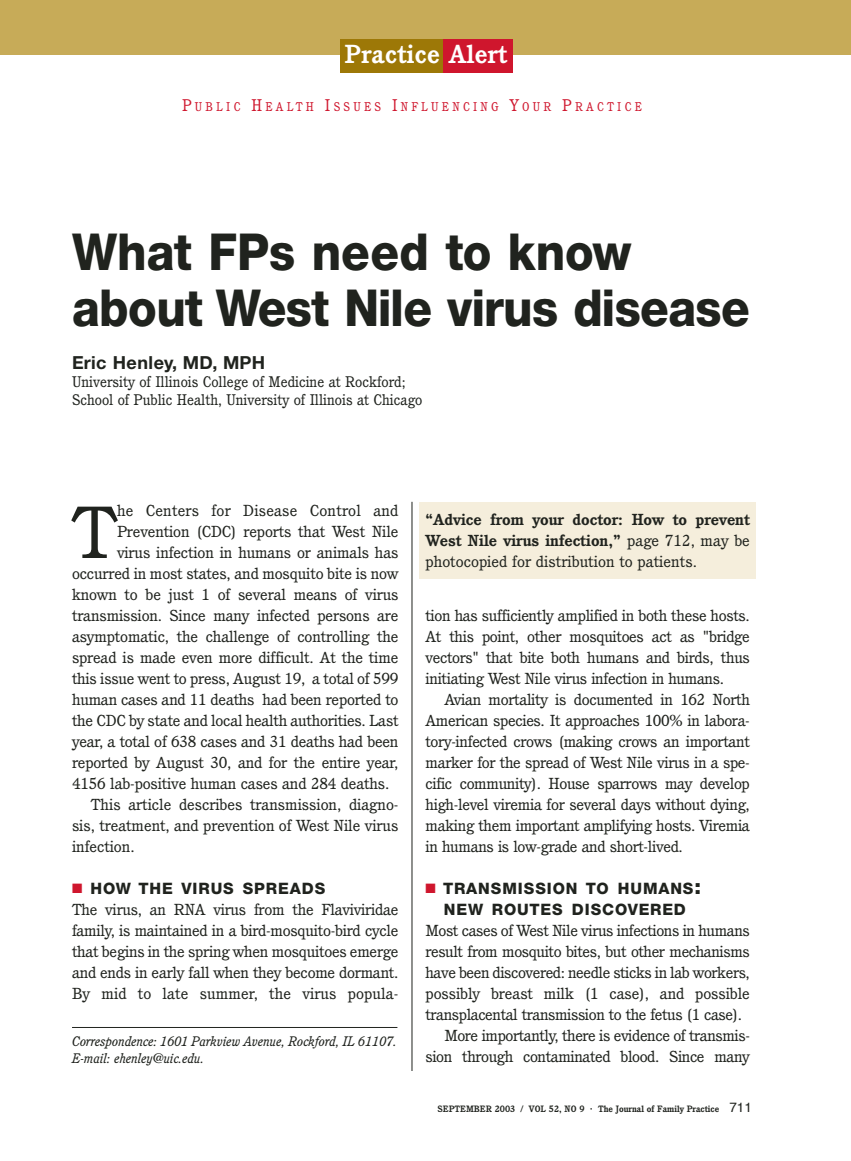
<style>
.page{position:relative;width:851px;height:1161px;background:#fff}
.page>*{position:absolute;margin:0;border:0;box-sizing:border-box;transform-origin:0 0}
.t1{font:71.85px "Cushing";color:#20231e;scale:1.06 1}
.t2{font:800 51px/55.5px "Helvetica Neue";letter-spacing:-.015em;color:#20231e;scale:.92 1}
.t3{font:700 25.5px "Cushing";letter-spacing:.015em;color:#fff}
.t4{font:700 18px "Helvetica Neue";letter-spacing:.02em;color:#20231e}
.t5{font:800 15.75px/21px "Helvetica Neue";letter-spacing:.06em;color:#20231e;text-align:center}
.t6{font:15.6px/21px "Cushing";letter-spacing:-.015em;color:#20231e;text-align:justify;scale:1.06 1}
.t7{font:700 15.6px/21px "Cushing";color:#20231e;text-align:justify;scale:1.06 1}
.t8{font:15.6px "Cushing";letter-spacing:.01em;color:#20231e;scale:1.06 1}
.t9{font:15px/18px "Cushing";color:#20231e}
.t10{font:italic 13.5px/16.5px "Cushing";color:#20231e}
.t11{font:12.3px "Cushing";letter-spacing:.275em;color:#cf162d;scale:.95 1}
.t12{font:700 9px "Cushing";color:#20231e}
.s1{font-size:16.5px}
.s2{color:#cf162d}
.s3{font-weight:400}
.s4{font-size:21px}
.s5{font-size:10.5px}
.s6{font-family:"Helvetica";font-weight:400;font-size:13.5px}
</style>
<div class="page">
<div style="left:419px;top:502px;width:336px;height:77px;background:#f5eedc"></div>
<div style="left:0;top:0;width:850px;height:55px;background:#c7ab58"></div>
<div style="left:340px;top:39px;width:105px;height:33px;background:#9d7807"></div>
<div style="left:443px;top:39px;width:70px;height:33px;background:#cf162d"></div>
<hr style="left:411px;top:502px;width:1px;height:569px;background:#20231e">
<hr style="left:72px;top:1027px;width:325px;height:1px;background:#20231e">
<h3 class="t3" style="left:344px;top:44px;width:164px">Practice Alert</h3>
<p class="t11" style="left:182px;top:102px;width:485px"><span class="s1">P</span>UBLIC <span class="s1">H</span>EALTH <span class="s1">I</span>SSUES <span class="s1">I</span>NFLUENCING <span class="s1">Y</span>OUR <span class="s1">P</span>RACTICE</p>
<h2 class="t2" style="left:72px;top:229px;width:738px">What FPs need to know about West Nile virus disease</h2>
<p class="t4" style="left:72px;top:357px;width:194px">Eric Henley, MD, MPH</p>
<p class="t9" style="left:72px;top:374px;width:352px">University of Illinois College of Medicine at Rockford;<br>School of Public Health, University of Illinois at Chicago</p>
<h1 class="t1" style="left:72px;top:504px;width:44px">T</h1>
<p class="t8" style="left:117px;top:504px;width:267px">he Centers for Disease Control and</p>
<p class="t6" style="left:117px;top:522px;width:267px">Prevention (CDC) reports that West Nile</p>
<p class="t6" style="left:117px;top:543px;width:267px">virus infection in humans or animals has</p>
<p class="t6" style="left:72px;top:564px;width:309px">occurred in most states, and mosquito bite is now</p>
<p class="t6" style="left:72px;top:585px;width:309px">known to be just 1 of several means of virus</p>
<p class="t6" style="left:72px;top:606px;width:309px">transmission. Since many infected persons are</p>
<p class="t6" style="left:72px;top:627px;width:309px">asymptomatic, the challenge of controlling the</p>
<p class="t6" style="left:72px;top:648px;width:309px">spread is made even more difficult. At the time</p>
<p class="t6" style="left:72px;top:669px;width:309px">this issue went to press, August 19, a total of 599</p>
<p class="t6" style="left:72px;top:690px;width:309px">human cases and 11 deaths had been reported to</p>
<p class="t6" style="left:72px;top:711px;width:309px">the CDC by state and local health authorities. Last</p>
<p class="t6" style="left:72px;top:732px;width:309px">year, a total of 638 cases and 31 deaths had been</p>
<p class="t6" style="left:72px;top:753px;width:309px">reported by August 30, and for the entire year,</p>
<p class="t6" style="left:72px;top:774px;width:301px">4156 lab-positive human cases and 284 deaths.</p>
<p class="t6" style="left:91px;top:795px;width:291px">This article describes transmission, diagno-</p>
<p class="t6" style="left:72px;top:816px;width:309px">sis, treatment, and prevention of West Nile virus</p>
<p class="t6" style="left:72px;top:837px;width:61px">infection.</p>
<p class="t5" style="left:72px;top:879px;width:255px"><span class="s2">■</span> HOW THE VIRUS SPREADS</p>
<p class="t6" style="left:72px;top:900px;width:309px">The virus, an RNA virus from the Flaviviridae family, is maintained in a bird-mosquito-bird cycle that begins in the spring when mosquitoes emerge and ends in early fall when they become dormant.<br>By mid to late summer, the virus popula-</p>
<p class="t10" style="left:72px;top:1034px;width:326px">Correspondence: 1601 Parkview Avenue, Rockford, IL 61107.<br>E-mail: ehenley@uic.edu.</p>
<p class="t7" style="left:425px;top:510px;width:307px">“Advice from your doctor: How to prevent West Nile virus infection,” <span class="s3">page 712, may be photocopied for distribution to patients.</span></p>
<p class="t6" style="left:425px;top:606px;width:307px">tion has sufficiently amplified in both these hosts.<br>At this point, other mosquitoes act as "bridge vectors" that bite both humans and birds, thus initiating West Nile virus infection in humans.</p>
<p class="t6" style="left:425px;top:690px;width:307px;text-indent:19px">Avian mortality is documented in 162 North American species. It approaches 100% in labora&shy;tory-infected crows (making crows an important marker for the spread of West Nile virus in a spe&shy;cific community). House sparrows may develop high-level viremia for several days without dying, making them important amplifying hosts. Viremia in humans is low-grade and short-lived.</p>
<p class="t5" style="left:425px;top:879px;width:277px"><span class="s2">■</span> TRANSMISSION TO HUMANS<span class="s4">:<br></span>NEW ROUTES DISCOVERED</p>
<p class="t6" style="left:425px;top:921px;width:307px">Most cases of West Nile virus infections in humans</p>
<p class="t6" style="left:425px;top:942px;width:307px">result from mosquito bites, but other mechanisms</p>
<p class="t6" style="left:425px;top:963px;width:307px">have been discovered: needle sticks in lab workers,</p>
<p class="t6" style="left:425px;top:984px;width:307px">possibly breast milk (1 case), and possible</p>
<p class="t6" style="left:425px;top:1005px;width:300px">transplacental transmission to the fetus (1 case).</p>
<p class="t6" style="left:444px;top:1026px;width:290px">More importantly, there is evidence of transmis-</p>
<p class="t6" style="left:425px;top:1047px;width:307px">sion through contaminated blood. Since many</p>
<p class="t12" style="left:437px;top:1106px;width:316px">SEPTEMBER 2003 / VOL 52, NO 9 <span class="s5">·</span> The Journal of Family Practice <span class="s6">711</span></p>
</div>
